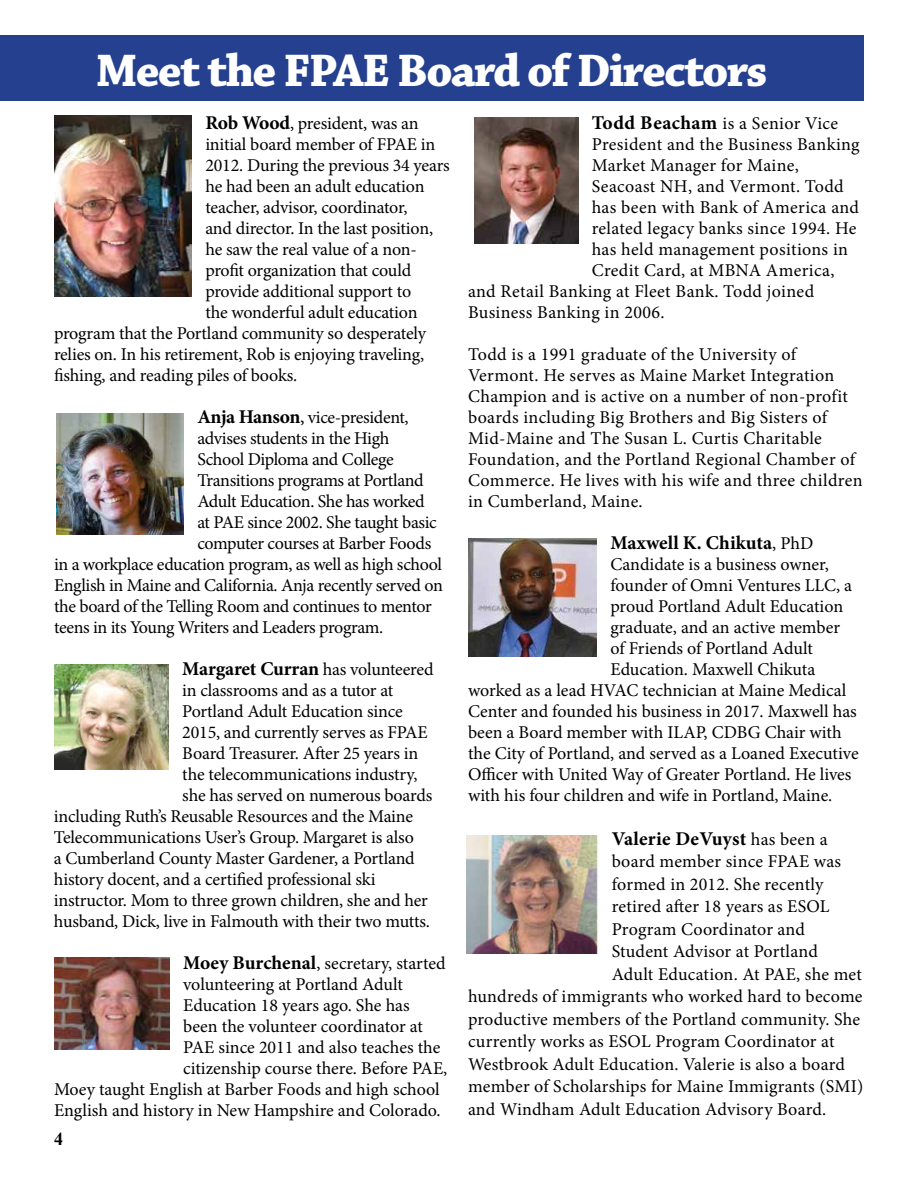
<style>
.page{position:relative;width:918px;height:1188px;background:#fff}
.page>*{position:absolute;margin:0;border:0;box-sizing:border-box;transform-origin:0 0}
.t1{font:700 48px "Chaparral Pro";letter-spacing:-.04em;color:#fff}
.t2{font:700 19.5px "Minion Pro";letter-spacing:-.005em;color:#000}
.t3{font:700 19.5px "Minion Pro";letter-spacing:.015em;color:#000}
.t4{font:18px "Minion Pro";letter-spacing:-.005em;color:#000}
.t5{font:18px/21px "Minion Pro";letter-spacing:.015em;color:#000}
.t6{font:18px "Minion Pro";letter-spacing:.02em;color:#000}
.t7{font:18px "Minion Pro";letter-spacing:-.025em;color:#000}
.t8{font:18px "Minion Pro";letter-spacing:-.03em;color:#000}
.t9{font:700 18px "Times New Roman";color:#000}
.s1{font-weight:700;font-size:19.5px}
.s2{font-size:19.5px}
.s3{font-weight:400;font-size:18px}
</style>
<div class="page">
<div style="left:0;top:35px;width:864px;height:65px;background:#25408f"></div>
<img style="left:54px;top:115px;width:138px;height:181px">
<img style="left:57px;top:414px;width:127px;height:120px">
<img style="left:54px;top:664px;width:115px;height:105px">
<img style="left:54px;top:957px;width:116px;height:93px">
<img style="left:468px;top:538px;width:129px;height:119px">
<img style="left:466px;top:835px;width:132px;height:119px">
<img style="left:474px;top:117px;width:104px;height:126px">
<h1 class="t1" style="left:96px;top:42px;width:673px">Meet the FPAE Board of Directors</h1>
<p class="t4" style="left:205px;top:111px;width:215px"><span class="s1">Rob Wood</span>, president, was an</p>
<p class="t4" style="left:205px;top:132px;width:231px">initial board member of FPAE in</p>
<p class="t4" style="left:205px;top:153px;width:246px">2012. During the previous 34 years</p>
<p class="t4" style="left:205px;top:174px;width:221px">he had been an adult education</p>
<p class="t4" style="left:205px;top:195px;width:204px">teacher, advisor, coordinator,</p>
<p class="t4" style="left:205px;top:216px;width:229px">and director. In the last position,</p>
<p class="t4" style="left:205px;top:237px;width:213px">he saw the real value of a non-</p>
<p class="t4" style="left:205px;top:258px;width:207px">profit organization that could</p>
<p class="t4" style="left:205px;top:280px;width:207px">provide additional support to</p>
<p class="t4" style="left:205px;top:301px;width:214px">the wonderful adult education</p>
<p class="t4" style="left:54px;top:322px;width:374px">program that the Portland community so desperately</p>
<p class="t4" style="left:54px;top:343px;width:372px">relies on. In his retirement, Rob is enjoying traveling,</p>
<p class="t4" style="left:54px;top:364px;width:245px">fishing, and reading piles of books.</p>
<p class="t4" style="left:197px;top:405px;width:213px"><span class="s1">Anja Hanson</span><span class="s2">,</span> vice-president,</p>
<p class="t4" style="left:197px;top:426px;width:194px">advises students in the High</p>
<p class="t7" style="left:197px;top:447px;width:198px">School Diploma and College</p>
<p class="t8" style="left:197px;top:468px;width:228px">Transitions programs at Portland</p>
<p class="t7" style="left:197px;top:489px;width:229px">Adult Education. She has worked</p>
<p class="t4" style="left:197px;top:510px;width:241px">at PAE since 2002. She taught basic</p>
<p class="t4" style="left:197px;top:531px;width:235px">computer courses at Barber Foods</p>
<p class="t4" style="left:54px;top:552px;width:389px">in a workplace education program, as well as high school</p>
<p class="t4" style="left:54px;top:574px;width:390px">English in Maine and California. Anja recently served on</p>
<p class="t7" style="left:54px;top:595px;width:379px">the board of the Telling Room and continues to mentor</p>
<p class="t7" style="left:54px;top:616px;width:331px">teens in its Young Writers and Leaders program.</p>
<p class="t2" style="left:182px;top:655px;width:253px">Margaret Curran <span class="s3">has volunteered</span></p>
<p class="t4" style="left:182px;top:678px;width:212px">in classrooms and as a tutor at</p>
<p class="t4" style="left:182px;top:699px;width:222px">Portland Adult Education since</p>
<p class="t4" style="left:182px;top:720px;width:247px">2015, and currently serves as FPAE</p>
<p class="t4" style="left:182px;top:741px;width:237px">Board Treasurer. After 25 years in</p>
<p class="t4" style="left:182px;top:762px;width:237px">the telecommunications industry,</p>
<p class="t4" style="left:182px;top:783px;width:251px">she has served on numerous boards</p>
<p class="t4" style="left:54px;top:804px;width:361px">including Ruth’s Reusable Resources and the Maine</p>
<p class="t4" style="left:54px;top:826px;width:361px">Telecommunications User’s Group. Margaret is also</p>
<p class="t4" style="left:54px;top:847px;width:362px">a Cumberland County Master Gardener, a Portland</p>
<p class="t4" style="left:54px;top:868px;width:323px">history docent, and a certified professional ski</p>
<p class="t4" style="left:54px;top:889px;width:375px">instructor. Mom to three grown children, she and her</p>
<p class="t4" style="left:54px;top:910px;width:377px">husband, Dick, live in Falmouth with their two mutts.</p>
<p class="t4" style="left:183px;top:951px;width:264px"><span class="s1">Moey Burchenal</span>, secretary, started</p>
<p class="t4" style="left:183px;top:972px;width:221px">volunteering at Portland Adult</p>
<p class="t4" style="left:183px;top:993px;width:228px">Education 18 years ago. She has</p>
<p class="t4" style="left:183px;top:1014px;width:241px">been the volunteer coordinator at</p>
<p class="t4" style="left:183px;top:1035px;width:259px">PAE since 2011 and also teaches the</p>
<p class="t4" style="left:183px;top:1056px;width:266px">citizenship course there. Before PAE,</p>
<p class="t4" style="left:54px;top:1077px;width:387px">Moey taught English at Barber Foods and high school</p>
<p class="t4" style="left:54px;top:1098px;width:388px">English and history in New Hampshire and Colorado.</p>
<p class="t9" style="left:54px;top:1126px;width:10px">4</p>
<p class="t6" style="left:592px;top:111px;width:248px"><span class="s1">Todd Beacham</span> is a Senior Vice</p>
<p class="t6" style="left:592px;top:132px;width:269px">President and the Business Banking</p>
<p class="t4" style="left:592px;top:153px;width:209px">Market Manager for Maine,</p>
<p class="t6" style="left:592px;top:174px;width:254px">Seacoast NH, and Vermont. Todd</p>
<p class="t6" style="left:592px;top:195px;width:269px">has been with Bank of America and</p>
<p class="t6" style="left:592px;top:216px;width:266px">related legacy banks since 1994. He</p>
<p class="t5" style="left:592px;top:239px;width:258px">has held management positions in</p>
<p class="t6" style="left:592px;top:258px;width:244px">Credit Card, at MBNA America,</p>
<p class="t6" style="left:468px;top:280px;width:348px">and Retail Banking at Fleet Bank. Todd joined</p>
<p class="t6" style="left:468px;top:301px;width:198px">Business Banking in 2006.</p>
<p class="t5" style="left:468px;top:344px;width:396px">Todd is a 1991 graduate of the University of Vermont. He serves as Maine Market Integration Champion and is active on a number of non-profit boards including Big Brothers and Big Sisters of Mid-Maine and The Susan L. Curtis Charitable Foundation, and the Portland Regional Chamber of Commerce. He lives with his wife and three children in Cumberland, Maine.</p>
<p class="t2" style="left:610px;top:529px;width:204px">Maxwell K. Chikuta<span class="s3">, PhD</span></p>
<p class="t4" style="left:610px;top:552px;width:220px">Candidate is a business owner,</p>
<p class="t4" style="left:610px;top:573px;width:243px">founder of Omni Ventures LLC, a</p>
<p class="t4" style="left:610px;top:594px;width:234px">proud Portland Adult Education</p>
<p class="t4" style="left:610px;top:615px;width:231px">graduate, and an active member</p>
<p class="t4" style="left:610px;top:636px;width:204px">of Friends of Portland Adult</p>
<p class="t4" style="left:610px;top:657px;width:207px">Education. Maxwell Chikuta</p>
<p class="t4" style="left:468px;top:678px;width:380px">worked as a lead HVAC technician at Maine Medical</p>
<p class="t4" style="left:468px;top:700px;width:390px">Center and founded his business in 2017. Maxwell has</p>
<p class="t4" style="left:468px;top:721px;width:375px">been a Board member with ILAP, CDBG Chair with</p>
<p class="t4" style="left:468px;top:742px;width:392px">the City of Portland, and served as a Loaned Executive</p>
<p class="t4" style="left:468px;top:763px;width:385px">Officer with United Way of Greater Portland. He lives</p>
<p class="t4" style="left:468px;top:784px;width:366px">with his four children and wife in Portland, Maine.</p>
<p class="t3" style="left:612px;top:825px;width:217px">Valerie DeVuyst <span class="s3">has been a</span></p>
<p class="t5" style="left:612px;top:851px;width:231px">board member since FPAE was</p>
<p class="t5" style="left:612px;top:874px;width:213px">formed in 2012. She recently</p>
<p class="t5" style="left:612px;top:896px;width:219px">retired after 18 years as ESOL</p>
<p class="t4" style="left:612px;top:917px;width:195px">Program Coordinator and</p>
<p class="t4" style="left:612px;top:939px;width:208px">Student Advisor at Portland</p>
<p class="t4" style="left:612px;top:962px;width:252px">Adult Education. At PAE, she met</p>
<p class="t4" style="left:468px;top:984px;width:396px">hundreds of immigrants who worked hard to become</p>
<p class="t4" style="left:468px;top:1007px;width:394px">productive members of the Portland community. She</p>
<p class="t4" style="left:468px;top:1029px;width:368px">currently works as ESOL Program Coordinator at</p>
<p class="t5" style="left:468px;top:1054px;width:378px">Westbrook Adult Education. Valerie is also a board</p>
<p class="t4" style="left:468px;top:1074px;width:397px">member of Scholarships for Maine Immigrants (SMI)</p>
<p class="t4" style="left:468px;top:1097px;width:360px">and Windham Adult Education Advisory Board.</p>
</div>
